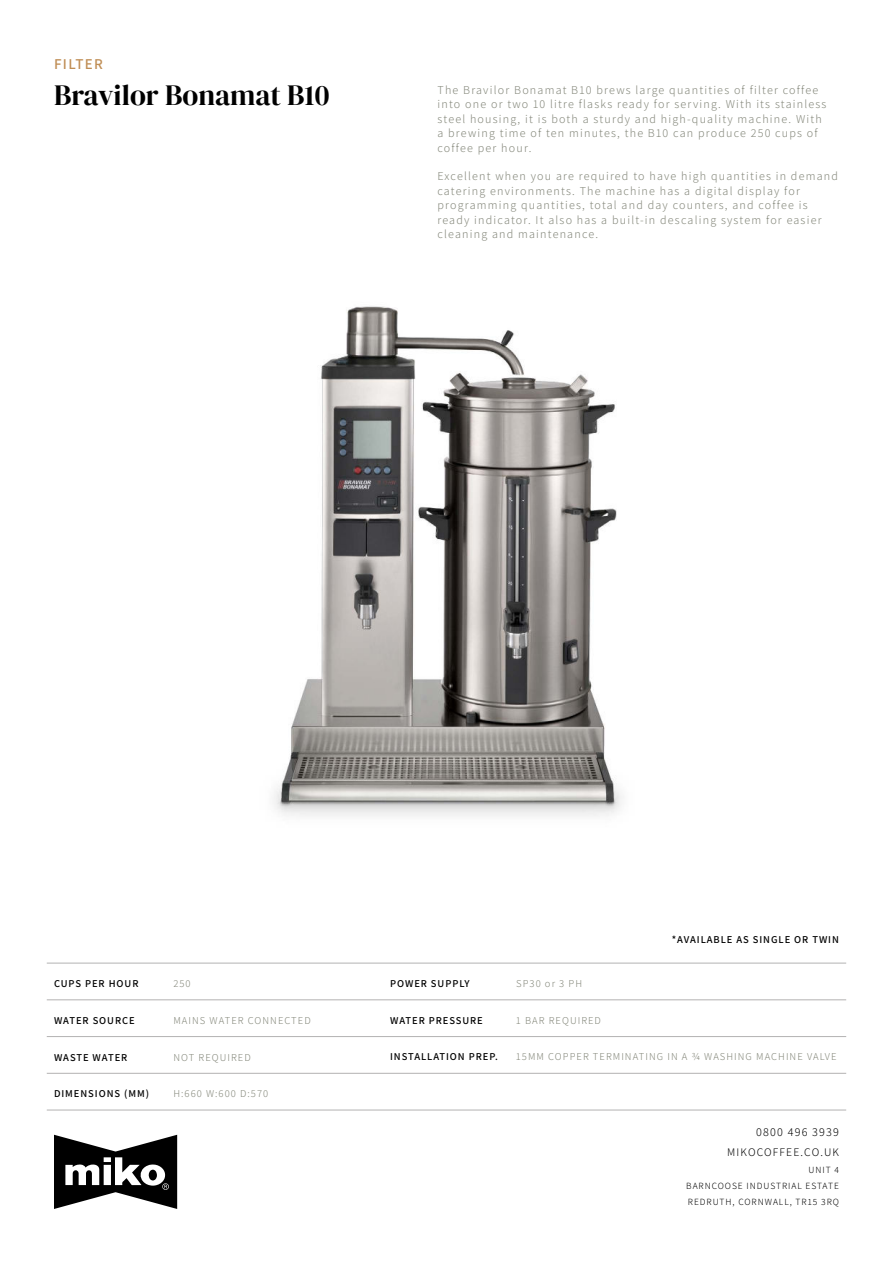
<style>
.page{position:relative;width:893px;height:1263px;background:#fff}
.page>*{position:absolute;margin:0;border:0;box-sizing:border-box;transform-origin:0 0}
.t1{font:29.1px "DM Serif Display";color:#000}
.t2{font:600 15px "Assistant";letter-spacing:.09em;color:#c08e55}
.t3{font:300 12px/14.4px "Assistant";letter-spacing:.1em;color:#838679}
.t4{font:300 12px "Assistant";letter-spacing:.1em;color:#000101}
.t5{font:300 11.55px "Assistant";letter-spacing:.1em;color:#000101}
.t6{font:300 10.5px "Assistant";letter-spacing:.1em;color:#838679}
.t7{font:600 10.5px "Assistant";letter-spacing:.09em;color:#000101}
.t8{font:300 9.45px/15.8px "Assistant";letter-spacing:.1em;color:#000101;text-align:justify}
</style>
<div class="page">
<svg style="left:54px;top:1135px;width:123px;height:74px"></svg>
<img style="left:274px;top:306px;width:348px;height:510px">
<hr style="left:47px;top:963px;width:799px;height:1px;background:#b3b2b2">
<hr style="left:47px;top:999px;width:799px;height:1px;background:#b3b2b2">
<hr style="left:47px;top:1036px;width:799px;height:1px;background:#b3b2b2">
<hr style="left:47px;top:1073px;width:799px;height:1px;background:#b3b2b2">
<hr style="left:47px;top:1110px;width:799px;height:1px;background:#b3b2b2">
<p class="t2" style="left:54px;top:58px;width:50px">FILTER</p>
<h1 class="t1" style="left:54px;top:78px;width:277px">Bravilor Bonamat B10</h1>
<p class="t3" style="left:437px;top:84px;width:391px">The Bravilor Bonamat B10 brews large quantities of filter coffee into one or two 10 litre flasks ready for serving. With its stainless steel housing, it is both a sturdy and high-quality machine. With a brewing time of ten minutes, the B10 can produce 250 cups of coffee per hour.</p>
<p class="t3" style="left:437px;top:170px;width:402px">Excellent when you are required to have high quantities in demand catering environments. The machine has a digital display for programming quantities, total and day counters, and coffee is ready indicator. It also has a built-in descaling system for easier cleaning and maintenance.</p>
<p class="t7" style="left:672px;top:935px;width:169px">*AVAILABLE AS SINGLE OR TWIN</p>
<p class="t6" style="left:173px;top:979px;width:19px">250</p>
<p class="t6" style="left:516px;top:979px;width:67px">SP30 or 3 PH</p>
<p class="t7" style="left:54px;top:979px;width:86px">CUPS PER HOUR</p>
<p class="t7" style="left:390px;top:979px;width:81px">POWER SUPPLY</p>
<p class="t6" style="left:173px;top:1016px;width:139px">MAINS WATER CONNECTED</p>
<p class="t6" style="left:516px;top:1016px;width:86px">1 BAR REQUIRED</p>
<p class="t7" style="left:54px;top:1016px;width:82px">WATER SOURCE</p>
<p class="t7" style="left:390px;top:1016px;width:94px">WATER PRESSURE</p>
<p class="t6" style="left:173px;top:1053px;width:79px">NOT REQUIRED</p>
<p class="t6" style="left:516px;top:1053px;width:322px">15MM COPPER TERMINATING IN A ¾ WASHING MACHINE VALVE</p>
<p class="t6" style="left:173px;top:1090px;width:96px">H:660 W:600 D:570</p>
<p class="t7" style="left:54px;top:1053px;width:75px">WASTE WATER</p>
<p class="t7" style="left:390px;top:1053px;width:109px">INSTALLATION PREP.</p>
<p class="t7" style="left:54px;top:1090px;width:97px">DIMENSIONS (MM)</p>
<p class="t4" style="left:756px;top:1127px;width:84px">0800 496 3939</p>
<p class="t5" style="left:727px;top:1147px;width:113px">MIKOCOFFEE.CO.UK</p>
<p class="t8" style="left:686px;top:1163px;width:154px;text-indent:122px">UNIT 4<br>BARNCOOSE INDUSTRIAL ESTATE REDRUTH, CORNWALL, TR15 3RQ</p>
</div>
